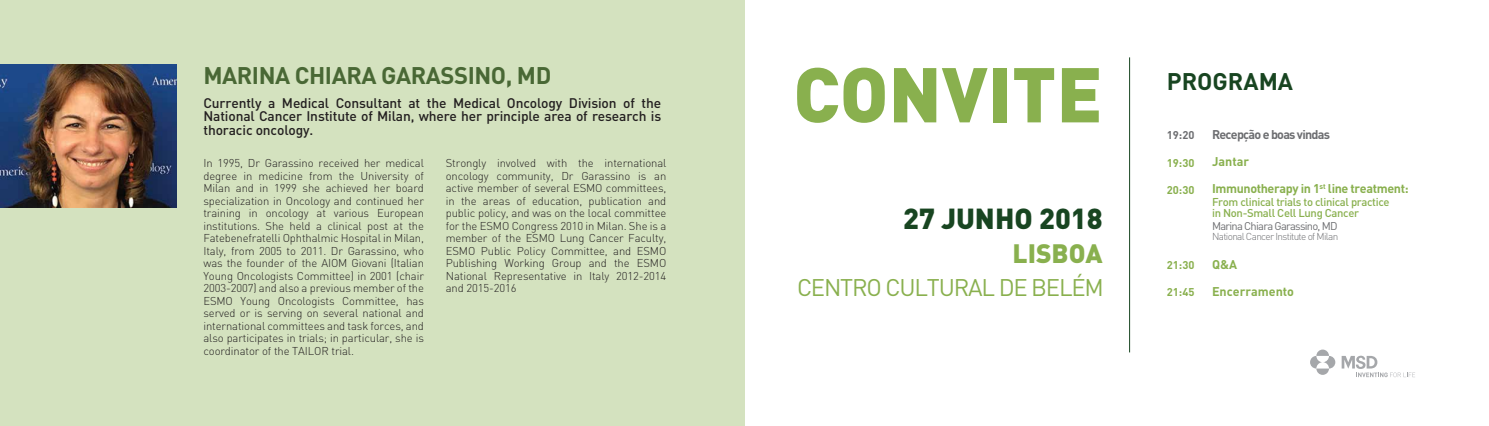
<style>
.page{position:relative;width:1489px;height:426px;background:#fff}
.page>*{position:absolute;margin:0;border:0;box-sizing:border-box;transform-origin:0 0}
.t1{font:900 76.12px "DINOT";color:#89b04e}
.t2{font:900 28.62px "DINOT";color:#184521}
.t3{font:900 26.25px "DINOT";color:#89b04e}
.t4{font:700 23.75px "DINOT";letter-spacing:-.02em;color:#496835}
.t5{font:23.75px "DINOT";letter-spacing:-.05em;color:#89b04e}
.t6{font:700 23.75px "DINOT";color:#184521}
.t7{font:500 13.75px/13.8px "DINOT";letter-spacing:-.01em;color:#231f20;text-align:justify}
.t8{font:700 12.5px "DINOT";letter-spacing:-.03em;color:#89b04e}
.t9{font:700 12.5px "DINOT";letter-spacing:-.06em;color:#6d6e71}
.t10{font:700 12.5px "DINOT";color:#89b04e}
.t11{font:300 11.25px/12.5px "DINOT";letter-spacing:-.01em;color:#231f20;text-align:justify}
.t12{font:500 11.25px/11.2px "DINOT";letter-spacing:-.03em;color:#89b04e}
.t13{font:11.12px "DINOT";letter-spacing:-.065em;color:#6d6e71}
.t14{font:700 11.12px "DINOT";color:#89b04e}
.t15{font:700 11.12px "DINOT";color:#6d6e71}
.t16{font:300 10px "DINOT";letter-spacing:-.065em;color:#6d6e71}
</style>
<div class="page">
<div style="left:0;top:0;width:744px;height:425px;background:#d4e2bf"></div>
<svg style="left:1316px;top:349px;width:12px;height:6px"></svg>
<svg style="left:1316px;top:368px;width:12px;height:6px"></svg>
<svg style="left:1309px;top:355px;width:12px;height:13px"></svg>
<svg style="left:1323px;top:355px;width:12px;height:13px"></svg>
<svg style="left:1341px;top:355px;width:73px;height:21px"></svg>
<img style="left:0;top:64px;width:177px;height:143px">
<hr style="left:1129px;top:57px;width:1px;height:295px;background:#184521">
<h3 class="t4" style="left:203px;top:60px;width:349px">MARINA CHIARA GARASSINO, MD</h3>
<p class="t7" style="left:203px;top:95px;width:459px">Currently a Medical Consultant at the Medical Oncology Division of the National Cancer Institute of Milan, where her principle area of research is thoracic oncology.</p>
<p class="t11" style="left:203px;top:156px;width:222px">In 1995, Dr Garassino received her medical degree in medicine from the University of Milan and in 1999 she achieved her board specialization in Oncology and continued her training in oncology at various European institutions. She held a clinical post at the Fatebenefratelli Ophthalmic Hospital in Milan, Italy, from 2005 to 2011. Dr Garassino, who was the founder of the AIOM Giovani (Italian Young Oncologists Committee) in 2001 (chair 2003-2007) and also a previous member of the ESMO Young Oncologists Committee, has served or is serving on several national and international committees and task forces, and also participates in trials; in particular, she is coordinator of the TAILOR trial.</p>
<p class="t11" style="left:446px;top:156px;width:222px">Strongly involved with the international oncology community, Dr Garassino is an active member of several ESMO committees, in the areas of education, publication and public policy, and was on the local committee for the ESMO Congress 2010 in Milan. She is a member of the ESMO Lung Cancer Faculty, ESMO Public Policy Committee, and ESMO Publishing Working Group and the ESMO National Representative in Italy 2012-2014 and 2015-2016</p>
<h1 class="t1" style="left:793px;top:44px;width:311px">CONVITE</h1>
<h2 class="t2" style="left:903px;top:199px;width:201px">27 JUNHO 2018</h2>
<h3 class="t3" style="left:1012px;top:236px;width:92px">LISBOA</h3>
<h3 class="t5" style="left:797px;top:272px;width:308px">CENTRO CULTURAL DE BELÉM</h3>
<h3 class="t6" style="left:1166px;top:66px;width:128px">PROGRAMA</h3>
<p class="t15" style="left:1166px;top:128px;width:29px">19:20</p>
<p class="t9" style="left:1211px;top:126px;width:119px">Recepção e boas vindas</p>
<p class="t14" style="left:1166px;top:155px;width:29px">19:30</p>
<p class="t8" style="left:1211px;top:153px;width:39px">Jantar</p>
<p class="t14" style="left:1166px;top:182px;width:29px">20:30</p>
<p class="t8" style="left:1211px;top:180px;width:198px">Immunotherapy in 1<sup>st</sup> line treatment:</p>
<p class="t12" style="left:1211px;top:195px;width:179px">From clinical trials to clinical practice in Non-Small Cell Lung Cancer</p>
<p class="t13" style="left:1211px;top:218px;width:127px">Marina Chiara Garassino, MD</p>
<p class="t16" style="left:1211px;top:229px;width:128px">National Cancer Institute of Milan</p>
<p class="t14" style="left:1166px;top:258px;width:29px">21:30</p>
<p class="t8" style="left:1211px;top:256px;width:27px">Q&amp;A</p>
<p class="t14" style="left:1166px;top:285px;width:29px">21:45</p>
<p class="t10" style="left:1211px;top:283px;width:84px">Encerramento</p>
</div>
